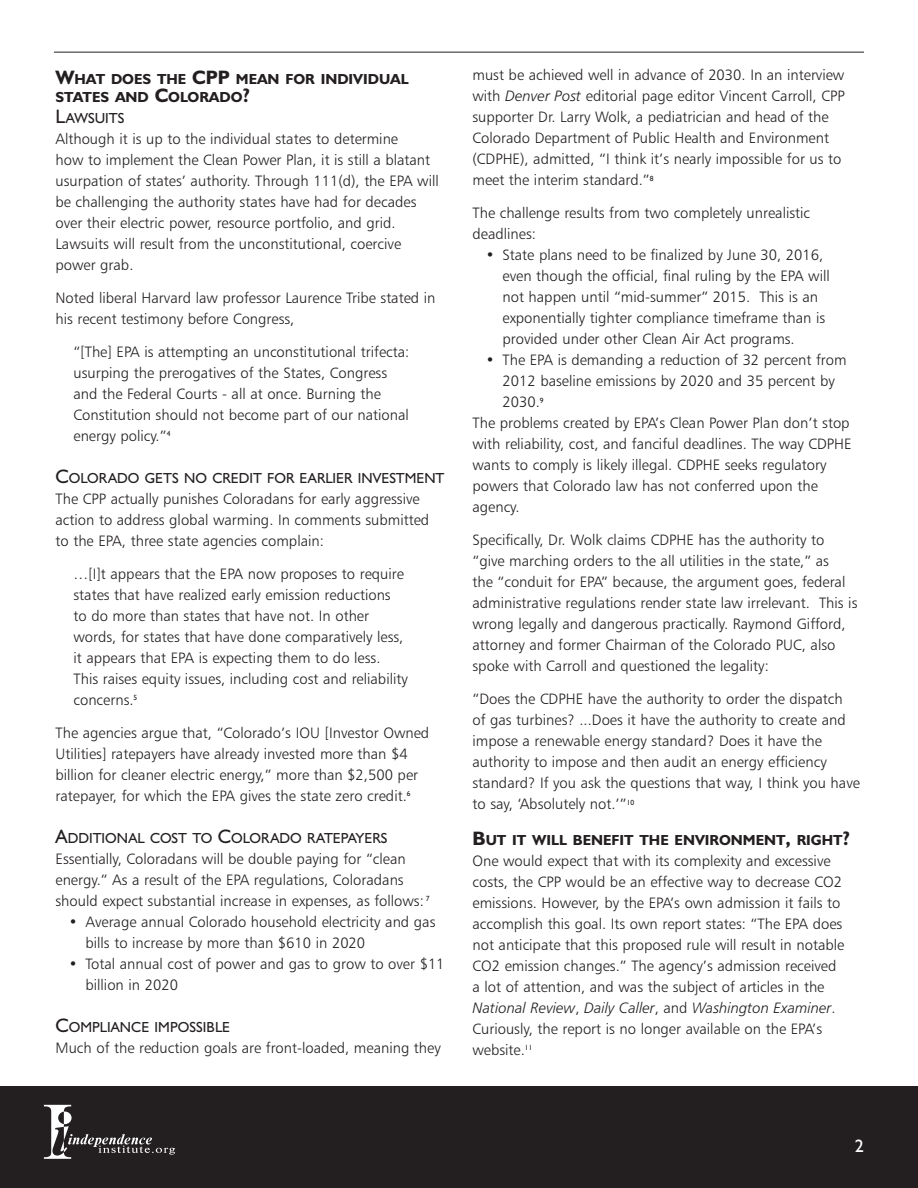
<style>
.page{position:relative;width:918px;height:1188px;background:#fff}
.page>*{position:absolute;margin:0;border:0;box-sizing:border-box;transform-origin:0 0}
.t1{font:18px "Humanist 521 BT";color:#fff}
.Indent{font:15px/21px "Humanist 777 BT Light B";color:#231f20}
.Bullets{font:15px/21px "Humanist 777 BT Light B";color:#231f20}
.t2{font:14.7px "Humanist 521 BT";color:#231f20}
.t3{font:700 14.7px/18px "Humanist 521 BT";color:#231f20}
.s1{font-size:19.5px}
.s2{font-family:"Humanist 777 BT Light Italic B"}
</style>
<div class="page">
<hr style="left:54px;top:52px;width:810px;height:1px;background:#231f20">
<div style="left:0;top:1086px;width:918px;height:102px;background:#231f20"></div>
<svg style="left:44px;top:1105px;width:131px;height:54px"></svg>
<p class="t3" style="left:56px;top:70px;width:355px"><span class="s1">W</span>HAT DOES THE <span class="s1">CPP</span> MEAN FOR INDIVIDUAL<br>STATES AND <span class="s1">C</span>OLORADO<span class="s1">?</span></p>
<p class="t2" style="left:56px;top:109px;width:69px"><span class="s1">L</span>AWSU ITS</p>
<p class="Indent" style="left:56px;top:128px;width:385px">Although it is up to the individual states to determine<br>how to implement the Clean Power Plan, it is still a blatant usurpation of states’ authority. Through 111(d), the EPA will be challenging the authority states have had for decades over their electric power, resource portfolio, and grid.<br>Lawsuits will result from the unconstitutional, coercive power grab.</p>
<p class="Indent" style="left:56px;top:287px;width:382px">Noted liberal Harvard law professor Laurence Tribe stated in his recent testimony before Congress,</p>
<p class="Indent" style="left:74px;top:341px;width:337px">“[The] EPA is attempting an unconstitutional trifecta: usurping the prerogatives of the States, Congress and the Federal Courts - all at once. Burning the Constitution should not become part of our national energy policy.”<sup>4</sup></p>
<p class="t2" style="left:56px;top:469px;width:391px"><span class="s1">C</span>OLORADO GETS NO CREDIT FOR EARLIER INVESTMENT</p>
<p class="Indent" style="left:56px;top:488px;width:375px">The CPP actually punishes Coloradans for early aggressive action to address global warming. In comments submitted to the EPA, three state agencies complain:</p>
<p class="Indent" style="left:74px;top:563px;width:336px">…[I]t appears that the EPA now proposes to require states that have realized early emission reductions<br>to do more than states that have not. In other words, for states that have done comparatively less, it appears that EPA is expecting them to do less.<br>This raises equity issues, including cost and reliability concerns.<sup>5</sup></p>
<p class="Indent" style="left:56px;top:722px;width:375px">The agencies argue that, “Colorado’s IOU [Investor Owned Utilities] ratepayers have already invested more than $4 billion for cleaner electric energy,” more than $2,500 per ratepayer, for which the EPA gives the state zero credit.<sup>6</sup></p>
<p class="t2" style="left:56px;top:829px;width:325px"><span class="s1">A</span>DD ITIONAL COST TO <span class="s1">C</span>OLORADO RATEPAYERS</p>
<p class="Indent" style="left:56px;top:848px;width:376px">Essentially, Coloradans will be double paying for “clean energy.” As a result of the EPA regulations, Coloradans should expect substantial increase in expenses, as follows: <sup>7</sup></p>
<p class="Bullets" style="left:86px;top:911px;width:351px;text-indent:-17px">• Average annual Colorado household electricity and gas bills to increase by more than $610 in 2020</p>
<p class="Bullets" style="left:86px;top:953px;width:361px;text-indent:-17px">• Total annual cost of power and gas to grow to over $11 billion in 2020</p>
<p class="t2" style="left:56px;top:1018px;width:176px"><span class="s1">C</span>OMPLIANCE IMPOSSIBLE</p>
<p class="Indent" style="left:56px;top:1037px;width:387px">Much of the reduction goals are front-loaded, meaning they</p>
<p class="Indent" style="left:472px;top:65px;width:374px">must be achieved well in advance of 2030. In an interview with <span class="s2">Denver Post</span> editorial page editor Vincent Carroll, CPP supporter Dr. Larry Wolk, a pediatrician and head of the Colorado Department of Public Health and Environment (CDPHE), admitted, “I think it’s nearly impossible for us to meet the interim standard.”<sup>8</sup></p>
<p class="Indent" style="left:472px;top:203px;width:339px">The challenge results from two completely unrealistic deadlines:</p>
<p class="Bullets" style="left:502px;top:245px;width:329px;text-indent:-17px">• State plans need to be finalized by June 30, 2016, even though the official, final ruling by the EPA will not happen until “mid-summer” 2015. This is an exponentially tighter compliance timeframe than is provided under other Clean Air Act programs.</p>
<p class="Bullets" style="left:502px;top:350px;width:346px;text-indent:-17px">• The EPA is demanding a reduction of 32 percent from<br>2012 baseline emissions by 2020 and 35 percent by<br>2030.<sup>9</sup></p>
<p class="Indent" style="left:472px;top:413px;width:381px">The problems created by EPA’s Clean Power Plan don’t stop with reliability, cost, and fanciful deadlines. The way CDPHE wants to comply is likely illegal. CDPHE seeks regulatory powers that Colorado law has not conferred upon the agency.</p>
<p class="Indent" style="left:472px;top:530px;width:386px">Specifically, Dr. Wolk claims CDPHE has the authority to “give marching orders to the all utilities in the state,” as<br>the “conduit for EPA” because, the argument goes, federal administrative regulations render state law irrelevant. This is wrong legally and dangerous practically. Raymond Gifford, attorney and former Chairman of the Colorado PUC, also spoke with Carroll and questioned the legality:</p>
<p class="Indent" style="left:472px;top:689px;width:389px">“Does the CDPHE have the authority to order the dispatch<br>of gas turbines? ...Does it have the authority to create and impose a renewable energy standard? Does it have the authority to impose and then audit an energy efficiency standard? If you ask the questions that way, I think you have to say, ‘Absolutely not.’”<sup>10</sup></p>
<p class="t3" style="left:472px;top:831px;width:379px"><span class="s1">B</span>UT IT WILL BENEFIT THE ENVIRONMENT<span class="s1">,</span> RIGHT<span class="s1">?</span></p>
<p class="Indent" style="left:472px;top:850px;width:373px">One would expect that with its complexity and excessive costs, the CPP would be an effective way to decrease CO2 emissions. However, by the EPA’s own admission it fails to accomplish this goal. Its own report states: “The EPA does not anticipate that this proposed rule will result in notable CO2 emission changes.” The agency’s admission received a lot of attention, and was the subject of articles in the <span class="s2">National Review</span>, <span class="s2">Daily Caller</span>, and <span class="s2">Washington Examiner</span>.<br>Curiously, the report is no longer available on the EPA’s website.<sup>11</sup></p>
<p class="t1" style="left:855px;top:1135px;width:11px">2</p>
</div>
